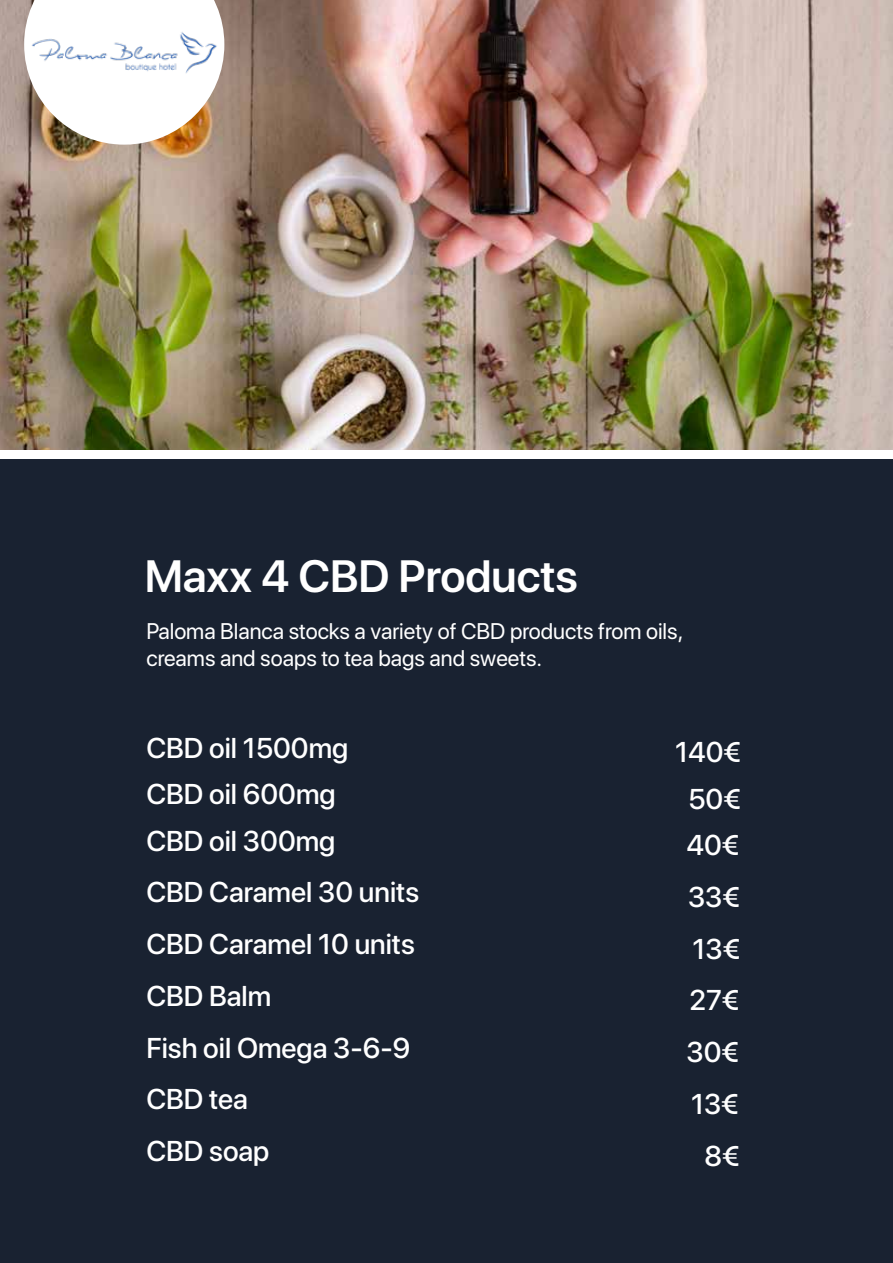
<style>
.page{position:relative;width:893px;height:1263px;background:#fff}
.page>*{position:absolute;margin:0;border:0;box-sizing:border-box;transform-origin:0 0}
.t1{font:600 45px "SF Pro Display";color:#fff}
.t2{font:500 28.5px "SF Pro Display";color:#fff}
.t3{font:22.5px/27px "SF Pro Display";color:#fff}
</style>
<div class="page">
<div style="left:0;top:160px;width:893px;height:1103px;background:#192231"></div>
<div style="left:0;top:450px;width:893px;height:9px;background:#fff"></div>
<img style="left:0;top:0;width:893px;height:450px">
<svg style="left:24px;top:0;width:200px;height:145px"></svg>
<img style="left:0;top:22px;width:252px;height:60px">
<h1 class="t1" style="left:145px;top:544px;width:434px">Maxx 4 CBD Products</h1>
<p class="t3" style="left:146px;top:617px;width:538px">Paloma Blanca stocks a variety of CBD products from oils, creams and soaps to tea bags and sweets.</p>
<p class="t2" style="left:146px;top:727px;width:203px">CBD oil 1500mg</p>
<p class="t2" style="left:675px;top:732px;width:68px">140€</p>
<p class="t2" style="left:146px;top:774px;width:191px">CBD oil 600mg</p>
<p class="t2" style="left:688px;top:778px;width:54px">50€</p>
<p class="t2" style="left:146px;top:820px;width:190px">CBD oil 300mg</p>
<p class="t2" style="left:686px;top:825px;width:55px">40€</p>
<p class="t2" style="left:146px;top:872px;width:274px">CBD Caramel 30 units</p>
<p class="t2" style="left:688px;top:876px;width:54px">33€</p>
<p class="t2" style="left:146px;top:924px;width:270px">CBD Caramel 10 units</p>
<p class="t2" style="left:692px;top:928px;width:49px">13€</p>
<p class="t2" style="left:146px;top:975px;width:126px">CBD Balm</p>
<p class="t2" style="left:689px;top:980px;width:52px">27€</p>
<p class="t2" style="left:146px;top:1027px;width:265px">Fish oil Omega 3-6-9</p>
<p class="t2" style="left:686px;top:1032px;width:54px">30€</p>
<p class="t2" style="left:146px;top:1079px;width:103px">CBD tea</p>
<p class="t2" style="left:691px;top:1083px;width:49px">13€</p>
<p class="t2" style="left:146px;top:1131px;width:124px">CBD soap</p>
<p class="t2" style="left:704px;top:1135px;width:37px">8€</p>
</div>
